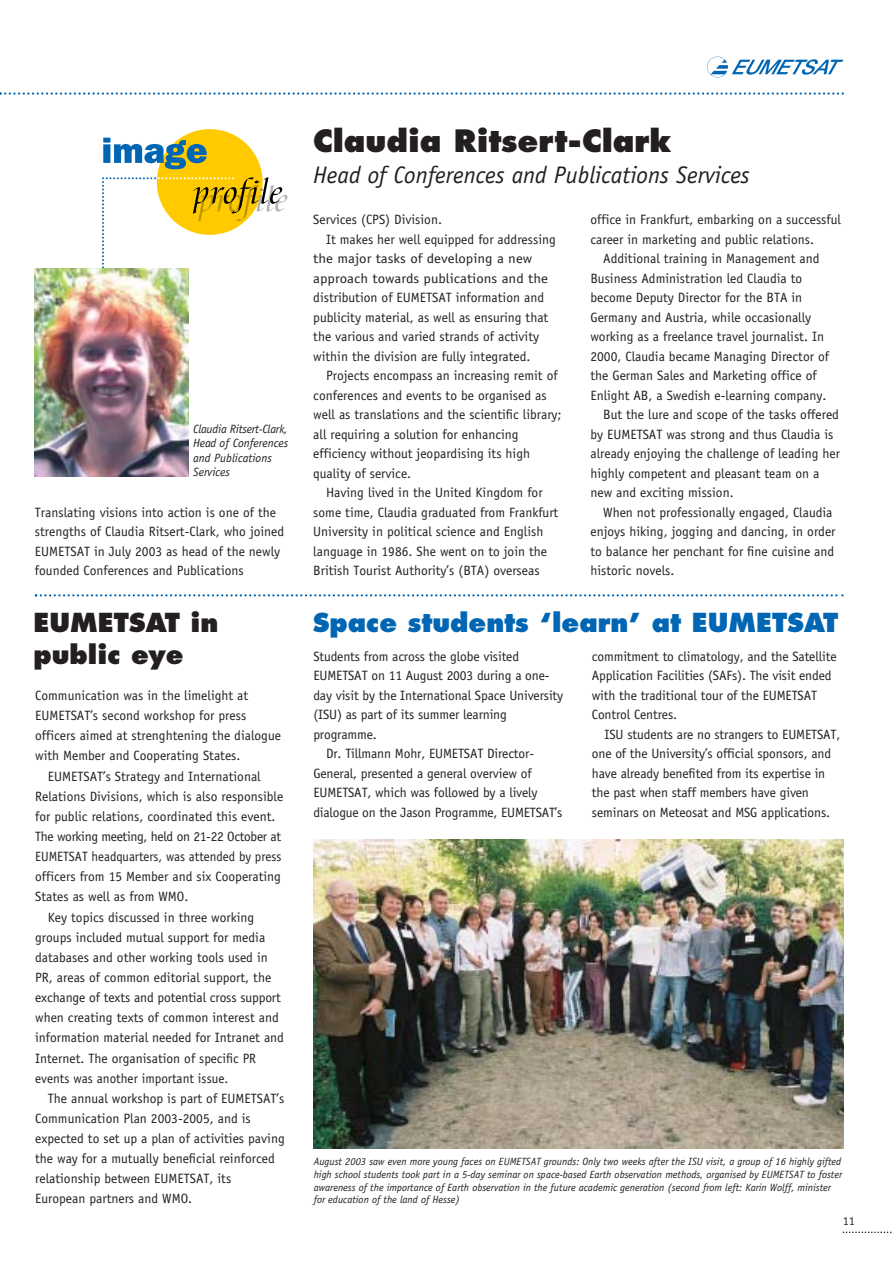
<style>
.page{position:relative;width:893px;height:1263px;background:#fff}
.page>*{position:absolute;margin:0;border:0;box-sizing:border-box;transform-origin:0 0}
.t1{font:800 30px "Futura";color:#231f1f}
.t2{font:800 25.5px "Futura";color:#0066b3}
.t3{font:800 25.5px "Futura";color:#231f1f}
.t4{font:italic 24px "Officina Sans";color:#231f1f}
.t5{font:13.5px/19.5px "Officina Sans";color:#231f1f}
.t6{font:13.5px "Officina Sans";color:#231f1f;scale:1.1 1}
.t7{font:13.5px "Officina Sans";color:#231f1f;scale:.95 1}
.t8{font:13.5px "Officina Sans";letter-spacing:-.025em;color:#231f1f}
.t9{font:italic 12px/14.4px "Officina Sans";color:#231f1f}
.t10{font:12px "Officina Sans";color:#231f1f}
.t11{font:italic 10.5px/12.6px "Officina Sans";color:#231f1f}
</style>
<div class="page">
<svg style="left:0;top:92px;width:843px;height:3px"></svg>
<svg style="left:707px;top:57px;width:136px;height:20px"></svg>
<svg style="left:842px;top:1232px;width:50px;height:1px"></svg>
<svg style="left:102px;top:129px;width:185px;height:143px"></svg>
<img style="left:34px;top:268px;width:154px;height:208px">
<svg style="left:35px;top:594px;width:808px;height:3px"></svg>
<img style="left:313px;top:840px;width:530px;height:308px">
<p class="t9" style="left:193px;top:423px;width:97px">Claudia Ritsert-Clark,<br>Head of Conferences and Publications<br>Services</p>
<p class="t5" style="left:35px;top:503px;width:251px">Translating visions into action is one of the strengths of Claudia Ritsert-Clark, who joined EUMETSAT in July 2003 as head of the newly founded Conferences and Publications</p>
<h1 class="t1" style="left:313px;top:128px;width:360px">Claudia Ritsert-Clark</h1>
<h3 class="t4" style="left:313px;top:166px;width:438px">Head of Conferences and Publications Services</h3>
<p class="t5" style="left:313px;top:211px;width:130px">Services (CPS) Division.</p>
<p class="t5" style="left:326px;top:230px;width:231px">It makes her well equipped for addressing</p>
<p class="t6" style="left:313px;top:253px;width:200px">the major tasks of developing a new</p>
<p class="t6" style="left:313px;top:273px;width:215px">approach towards publications and the</p>
<p class="t5" style="left:313px;top:289px;width:232px">distribution of EUMETSAT information and</p>
<p class="t5" style="left:313px;top:308px;width:236px">publicity material, as well as ensuring that</p>
<p class="t5" style="left:313px;top:328px;width:227px">the various and varied strands of activity</p>
<p class="t5" style="left:313px;top:347px;width:219px">within the division are fully integrated.</p>
<p class="t5" style="left:326px;top:367px;width:233px">Projects encompass an increasing remit of</p>
<p class="t5" style="left:313px;top:386px;width:235px">conferences and events to be organised as</p>
<p class="t5" style="left:313px;top:406px;width:250px">well as translations and the scientific library;</p>
<p class="t5" style="left:313px;top:425px;width:207px">all requiring a solution for enhancing</p>
<p class="t5" style="left:313px;top:445px;width:218px">efficiency without jeopardising its high</p>
<p class="t5" style="left:313px;top:464px;width:99px">quality of service.</p>
<p class="t5" style="left:326px;top:484px;width:218px">Having lived in the United Kingdom for</p>
<p class="t5" style="left:313px;top:503px;width:246px">some time, Claudia graduated from Frankfurt</p>
<p class="t5" style="left:313px;top:523px;width:231px">University in political science and English</p>
<p class="t5" style="left:313px;top:542px;width:235px">language in 1986. She went on to join the</p>
<p class="t5" style="left:313px;top:562px;width:228px">British Tourist Authority’s (BTA) overseas</p>
<p class="t5" style="left:590px;top:211px;width:252px">office in Frankfurt, embarking on a successful</p>
<p class="t5" style="left:590px;top:230px;width:225px">career in marketing and public relations.</p>
<p class="t5" style="left:603px;top:250px;width:218px">Additional training in Management and</p>
<p class="t5" style="left:590px;top:269px;width:213px">Business Administration led Claudia to</p>
<p class="t5" style="left:590px;top:289px;width:213px">become Deputy Director for the BTA in</p>
<p class="t5" style="left:590px;top:308px;width:222px">Germany and Austria, while occasionally</p>
<p class="t5" style="left:590px;top:328px;width:235px">working as a freelance travel journalist. In</p>
<p class="t5" style="left:590px;top:347px;width:240px">2000, Claudia became Managing Director of</p>
<p class="t5" style="left:590px;top:367px;width:228px">the German Sales and Marketing office of</p>
<p class="t5" style="left:590px;top:386px;width:237px">Enlight AB, a Swedish e-learning company.</p>
<p class="t5" style="left:603px;top:406px;width:237px">But the lure and scope of the tasks offered</p>
<p class="t5" style="left:590px;top:425px;width:244px">by EUMETSAT was strong and thus Claudia is</p>
<p class="t5" style="left:590px;top:445px;width:251px">already enjoying the challenge of leading her</p>
<p class="t5" style="left:590px;top:464px;width:230px">highly competent and pleasant team on a</p>
<p class="t5" style="left:590px;top:484px;width:145px">new and exciting mission.</p>
<p class="t5" style="left:603px;top:503px;width:231px">When not professionally engaged, Claudia</p>
<p class="t5" style="left:590px;top:523px;width:246px">enjoys hiking, jogging and dancing, in order</p>
<p class="t5" style="left:590px;top:542px;width:245px">to balance her penchant for fine cuisine and</p>
<p class="t5" style="left:590px;top:562px;width:85px">historic novels.</p>
<h2 class="t3" style="left:33px;top:612px;width:186px">EUMETSAT in</h2>
<h2 class="t2" style="left:313px;top:612px;width:527px">Space students ‘learn’ at EUMETSAT</h2>
<h2 class="t3" style="left:33px;top:643px;width:151px">public eye</h2>
<p class="t5" style="left:35px;top:687px;width:214px">Communication was in the limelight at</p>
<p class="t5" style="left:35px;top:707px;width:212px">EUMETSAT’s second workshop for press</p>
<p class="t5" style="left:35px;top:727px;width:247px">officers aimed at strenghtening the dialogue</p>
<p class="t5" style="left:35px;top:747px;width:207px">with Member and Cooperating States.</p>
<p class="t5" style="left:48px;top:767px;width:214px">EUMETSAT’s Strategy and International</p>
<p class="t5" style="left:35px;top:788px;width:249px">Relations Divisions, which is also responsible</p>
<p class="t5" style="left:35px;top:808px;width:242px">for public relations, coordinated this event.</p>
<p class="t8" style="left:35px;top:831px;width:247px">The working meeting, held on 21-22 October at</p>
<p class="t7" style="left:35px;top:851px;width:260px">EUMETSAT headquarters, was attended by press</p>
<p class="t5" style="left:35px;top:868px;width:247px">officers from 15 Member and six Cooperating</p>
<p class="t5" style="left:35px;top:888px;width:155px">States as well as from WMO.</p>
<p class="t5" style="left:48px;top:908px;width:208px">Key topics discussed in three working</p>
<p class="t5" style="left:35px;top:928px;width:231px">groups included mutual support for media</p>
<p class="t5" style="left:35px;top:949px;width:234px">databases and other working tools used in</p>
<p class="t5" style="left:35px;top:969px;width:237px">PR, areas of common editorial support, the</p>
<p class="t5" style="left:35px;top:989px;width:247px">exchange of texts and potential cross support</p>
<p class="t5" style="left:35px;top:1009px;width:245px">when creating texts of common interest and</p>
<p class="t5" style="left:35px;top:1029px;width:250px">information material needed for Intranet and</p>
<p class="t5" style="left:35px;top:1049px;width:222px">Internet. The organisation of specific PR</p>
<p class="t5" style="left:35px;top:1069px;width:195px">events was another important issue.</p>
<p class="t5" style="left:48px;top:1090px;width:238px">The annual workshop is part of EUMETSAT’s</p>
<p class="t5" style="left:35px;top:1110px;width:217px">Communication Plan 2003-2005, and is</p>
<p class="t5" style="left:35px;top:1130px;width:251px">expected to set up a plan of activities paving</p>
<p class="t5" style="left:35px;top:1150px;width:241px">the way for a mutually beneficial reinforced</p>
<p class="t5" style="left:35px;top:1170px;width:197px">relationship between EUMETSAT, its</p>
<p class="t5" style="left:35px;top:1190px;width:158px">European partners and WMO.</p>
<p class="t5" style="left:592px;top:648px;width:246px">commitment to climatology, and the Satellite Application Facilities (SAFs). The visit ended with the traditional tour of the EUMETSAT Control Centres.</p>
<p class="t5" style="left:592px;top:726px;width:250px;text-indent:13px">ISU students are no strangers to EUMETSAT, one of the University’s official sponsors, and have already benefited from its expertise in the past when staff members have given seminars on Meteosat and MSG applications.</p>
<p class="t5" style="left:313px;top:648px;width:207px">Students from across the globe visited</p>
<p class="t5" style="left:313px;top:667px;width:238px">EUMETSAT on 11 August 2003 during a one-</p>
<p class="t5" style="left:313px;top:687px;width:251px">day visit by the International Space University</p>
<p class="t5" style="left:313px;top:706px;width:195px">(ISU) as part of its summer learning</p>
<p class="t5" style="left:313px;top:726px;width:65px">programme.</p>
<p class="t5" style="left:326px;top:745px;width:209px">Dr. Tillmann Mohr, EUMETSAT Director-</p>
<p class="t5" style="left:313px;top:765px;width:220px">General, presented a general overview of</p>
<p class="t5" style="left:313px;top:784px;width:226px">EUMETSAT, which was followed by a lively</p>
<p class="t5" style="left:313px;top:804px;width:250px">dialogue on the Jason Programme, EUMETSAT’s</p>
<p class="t11" style="left:314px;top:1156px;width:530px">August 2003 saw even more young faces on EUMETSAT grounds: Only two weeks after the ISU visit, a group of 16 highly gifted high school students took part in a 5-day seminar on space-based Earth observation methods, organised by EUMETSAT to foster awareness of the importance of Earth observation in the future academic generation (second from left: Karin Wolff, minister for education of the land of Hesse)</p>
<p class="t10" style="left:842px;top:1216px;width:13px">11</p>
</div>
